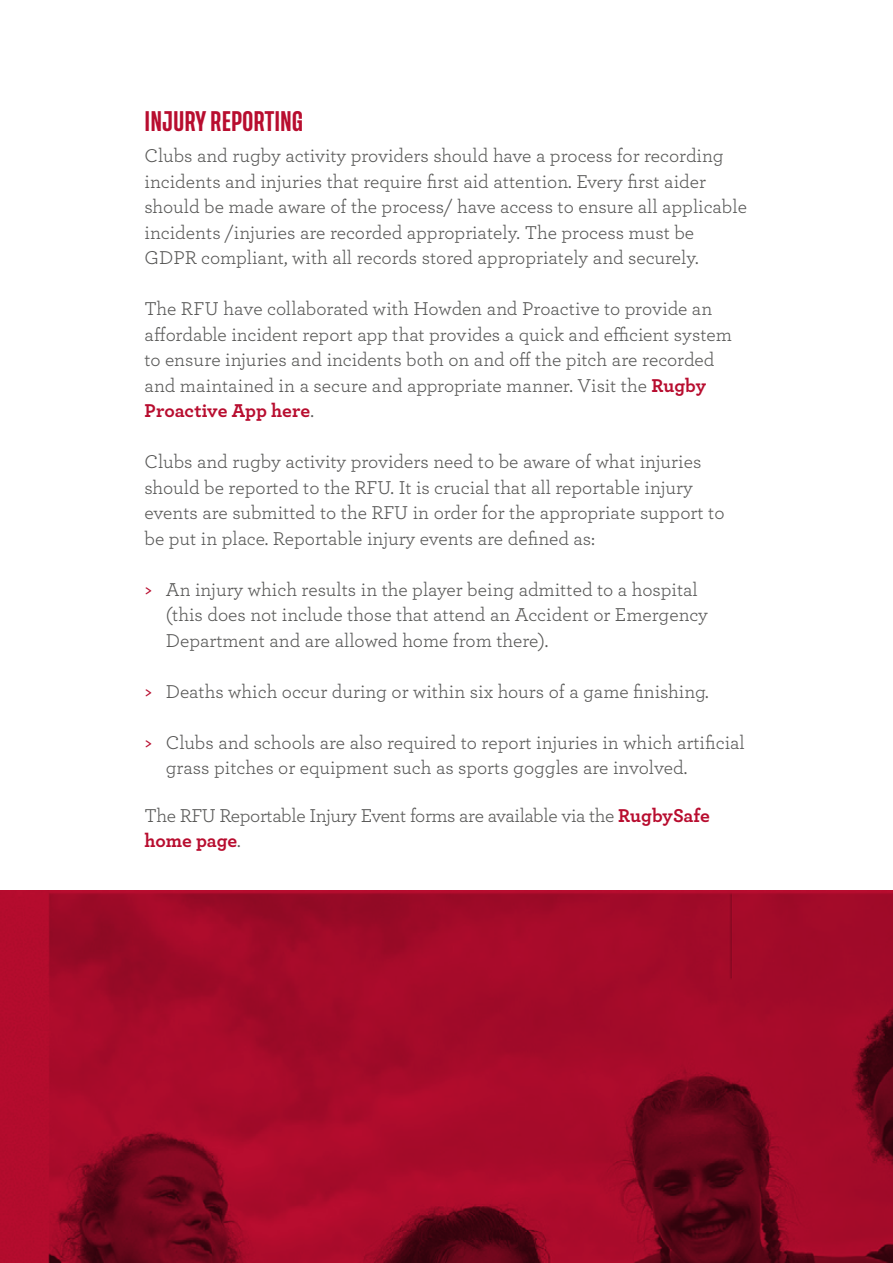
<style>
.page{position:relative;width:893px;height:1263px;background:#fff}
.page>*{position:absolute;margin:0;border:0;box-sizing:border-box;transform-origin:0 0}
.heading_2{font:500 21px "Tusker Grotesk 5500";color:#b80d2f}
.body{font:19.5px/25.5px "Archer";color:#575756}
.body-2{font:19.5px/25.5px "Archer";letter-spacing:-.02em;color:#575756}
.s1{font-weight:700;color:#b80d2f}
.s2{font-weight:500;color:#b80d2f}
</style>
<div class="page">
<img style="left:0;top:891px;width:893px;height:372px">
<p class="heading_2" style="left:145px;top:108px;width:160px">INJURY REPORTING</p>
<p class="body" style="left:145px;top:142px;width:604px">Clubs and rugby activity providers should have a process for recording incidents and injuries that require first aid attention. Every first aider should be made aware of the process/ have access to ensure all applicable incidents /injuries are recorded appropriately. The process must be GDPR compliant, with all records stored appropriately and securely.</p>
<p class="body" style="left:145px;top:295px;width:589px">The RFU have collaborated with Howden and Proactive to provide an affordable incident report app that provides a quick and efficient system to ensure injuries and incidents both on and off the pitch are recorded and maintained in a secure and appropriate manner. Visit the <span class="s1">Rugby Proactive App here</span>.</p>
<p class="body" style="left:145px;top:448px;width:581px">Clubs and rugby activity providers need to be aware of what injuries should be reported to the RFU. It is crucial that all reportable injury events are submitted to the RFU in order for the appropriate support to be put in place. Reportable injury events are defined as:</p>
<p class="body" style="left:166px;top:576px;width:544px;text-indent:-21px"><span class="s2">&gt;</span> An injury which results in the player being admitted to a hospital (this does not include those that attend an Accident or Emergency<br>Department and are allowed home from there).</p>
<p class="body" style="left:145px;top:678px;width:565px"><span class="s2">&gt;</span> Deaths which occur during or within six hours of a game finishing.</p>
<p class="body" style="left:166px;top:729px;width:580px;text-indent:-21px"><span class="s2">&gt;</span> Clubs and schools are also required to report injuries in which artificial grass pitches or equipment such as sports goggles are involved.</p>
<p class="body-2" style="left:145px;top:801px;width:567px">The RFU Reportable Injury Event forms are available via the <span class="s1">RugbySafe home page</span>.</p>
</div>
